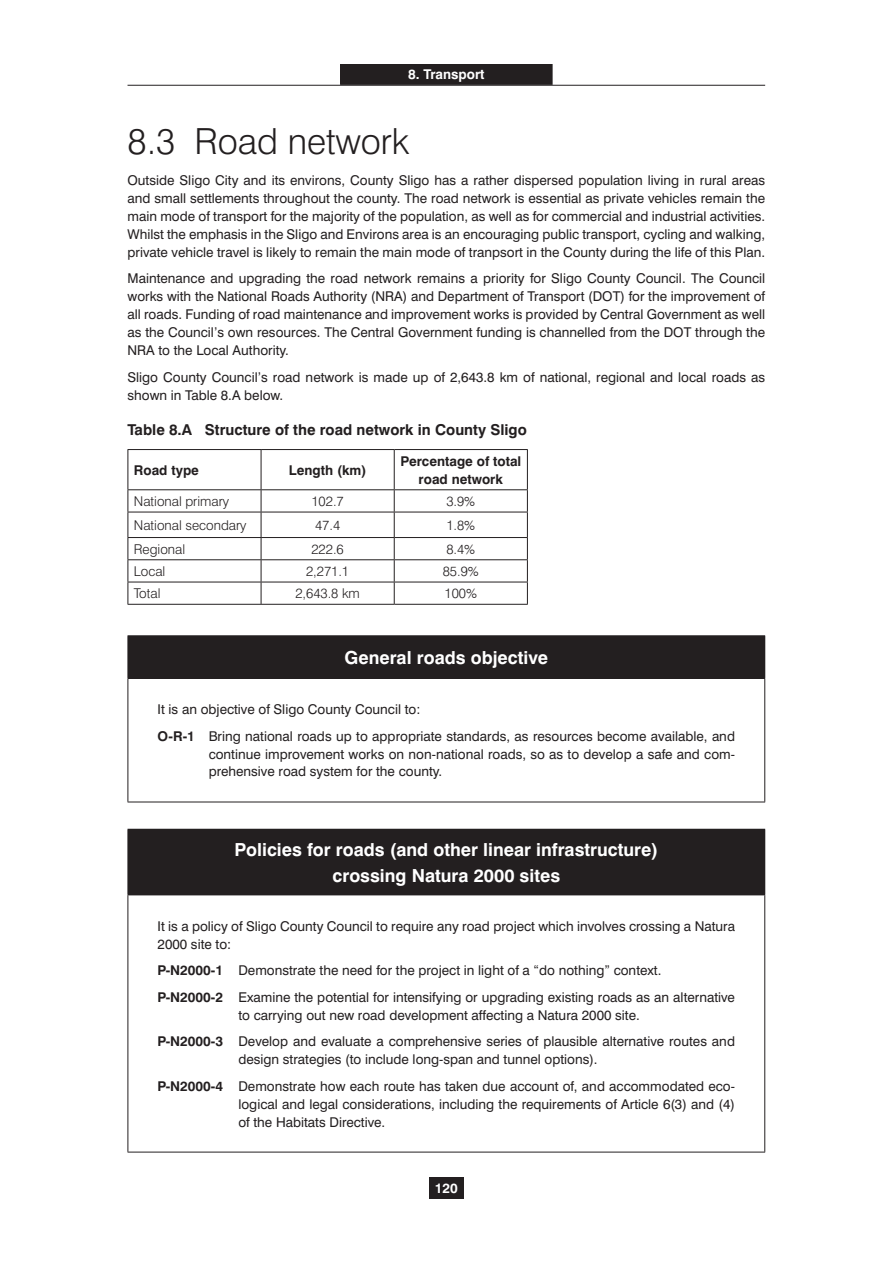
<style>
.page{position:relative;width:893px;height:1263px;background:#fff}
.page>*{position:absolute;margin:0;border:0;box-sizing:border-box;transform-origin:0 0}
.t1{font:300 36px "Swiss 721 BT";color:#231f20}
.t2{font:700 18px/26.5px "Swiss 721 BT";color:#fff;text-align:center}
.t3{font:700 15px "Swiss 721 BT";color:#231f20}
.t4{font:13.5px/18px "Swiss 721 BT";color:#231f20}
.t5{font:300 13.5px "Swiss 721 BT";color:#231f20}
.t6{font:700 13.5px/18px "Swiss 721 BT";color:#231f20;text-align:center}
.t7{font:700 13.5px "Swiss 721 BT";color:#fff}
.s1{font-weight:700}
</style>
<div class="page">
<hr style="left:128px;top:85px;width:637px;height:1px;background:#231f20">
<div style="left:341px;top:65px;width:211px;height:19px;background:#231f20"></div>
<div style="left:340px;top:64px;width:213px;height:21px;border:2px solid #231f20"></div>
<div style="left:429px;top:1177px;width:35px;height:22px;background:#231f20"></div>
<hr style="left:128px;top:449px;width:133px;height:1px;background:#231f20">
<hr style="left:128px;top:450px;width:1px;height:39px;background:#231f20">
<hr style="left:261px;top:449px;width:133px;height:1px;background:#231f20">
<hr style="left:261px;top:450px;width:1px;height:39px;background:#231f20">
<hr style="left:394px;top:449px;width:134px;height:1px;background:#231f20">
<hr style="left:394px;top:450px;width:1px;height:39px;background:#231f20">
<hr style="left:527px;top:450px;width:1px;height:39px;background:#231f20">
<hr style="left:128px;top:489px;width:133px;height:1px;background:#231f20">
<hr style="left:261px;top:489px;width:133px;height:1px;background:#231f20">
<hr style="left:394px;top:489px;width:134px;height:1px;background:#231f20">
<hr style="left:128px;top:512px;width:133px;height:1px;background:#231f20">
<hr style="left:261px;top:512px;width:133px;height:1px;background:#231f20">
<hr style="left:394px;top:512px;width:134px;height:1px;background:#231f20">
<hr style="left:128px;top:537px;width:133px;height:1px;background:#231f20">
<hr style="left:261px;top:537px;width:133px;height:1px;background:#231f20">
<hr style="left:394px;top:537px;width:134px;height:1px;background:#231f20">
<hr style="left:128px;top:559px;width:133px;height:1px;background:#231f20">
<hr style="left:261px;top:559px;width:133px;height:1px;background:#231f20">
<hr style="left:394px;top:559px;width:134px;height:1px;background:#231f20">
<hr style="left:128px;top:582px;width:133px;height:1px;background:#231f20">
<svg style="left:128px;top:490px;width:1px;height:114px"></svg>
<hr style="left:261px;top:582px;width:133px;height:1px;background:#231f20">
<svg style="left:261px;top:490px;width:1px;height:114px"></svg>
<hr style="left:394px;top:582px;width:134px;height:1px;background:#231f20">
<svg style="left:394px;top:490px;width:1px;height:114px"></svg>
<svg style="left:527px;top:490px;width:1px;height:114px"></svg>
<hr style="left:128px;top:604px;width:266px;height:1px;background:#231f20">
<hr style="left:394px;top:604px;width:134px;height:1px;background:#231f20">
<div style="left:128px;top:636px;width:637px;height:42px;background:#231f20"></div>
<hr style="left:128px;top:635px;width:637px;height:1px;background:#231f20">
<hr style="left:128px;top:678px;width:637px;height:1px;background:#231f20">
<hr style="left:128px;top:679px;width:1px;height:123px;background:#231f20">
<hr style="left:764px;top:679px;width:1px;height:123px;background:#231f20">
<hr style="left:128px;top:802px;width:637px;height:1px;background:#231f20">
<div style="left:128px;top:829px;width:637px;height:66px;background:#231f20"></div>
<hr style="left:128px;top:895px;width:637px;height:1px;background:#231f20">
<hr style="left:128px;top:895px;width:1px;height:257px;background:#231f20">
<hr style="left:764px;top:895px;width:1px;height:257px;background:#231f20">
<hr style="left:128px;top:1152px;width:637px;height:1px;background:#231f20">
<p class="t7" style="left:408px;top:69px;width:78px">8. Transport</p>
<h1 class="t1" style="left:128px;top:128px;width:283px">8.3 Road network</h1>
<p class="t4" style="left:128px;top:172px;width:639px;text-align:justify">Outside Sligo City and its environs, County Sligo has a rather dispersed population living in rural areas and small settlements throughout the county. The road network is essential as private vehicles remain the main mode of transport for the majority of the population, as well as for commercial and industrial activities.<br>Whilst the emphasis in the Sligo and Environs area is an encouraging public transport, cycling and walking, private vehicle travel is likely to remain the main mode of tranpsort in the County during the life of this Plan.</p>
<p class="t4" style="left:128px;top:271px;width:639px;text-align:justify">Maintenance and upgrading the road network remains a priority for Sligo County Council. The Council works with the National Roads Authority (NRA) and Department of Transport (DOT) for the improvement of all roads. Funding of road maintenance and improvement works is provided by Central Government as well as the Council’s own resources. The Central Government funding is channelled from the DOT through the NRA to the Local Authority.</p>
<p class="t4" style="left:128px;top:369px;width:639px">Sligo County Council’s road network is made up of 2,643.8 km of national, regional and local roads as shown in Table 8.A below.</p>
<p class="t3" style="left:128px;top:424px;width:401px">Table 8.A Structure of the road network in County Sligo</p>
<p class="t6" style="left:134px;top:462px;width:67px">Road type</p>
<p class="t6" style="left:289px;top:462px;width:79px">Length (km)</p>
<p class="t6" style="left:400px;top:453px;width:122px">Percentage of total road network</p>
<p class="t5" style="left:134px;top:496px;width:97px">National primary</p>
<p class="t5" style="left:311px;top:496px;width:34px">102.7</p>
<p class="t5" style="left:446px;top:496px;width:30px">3.9%</p>
<p class="t5" style="left:134px;top:520px;width:114px">National secondary</p>
<p class="t5" style="left:315px;top:520px;width:27px">47.4</p>
<p class="t5" style="left:446px;top:520px;width:30px">1.8%</p>
<p class="t5" style="left:134px;top:544px;width:53px">Regional</p>
<p class="t5" style="left:311px;top:544px;width:34px">222.6</p>
<p class="t5" style="left:446px;top:544px;width:30px">8.4%</p>
<p class="t5" style="left:134px;top:566px;width:33px">Local</p>
<p class="t5" style="left:306px;top:566px;width:45px">2,271.1</p>
<p class="t5" style="left:443px;top:566px;width:38px">85.9%</p>
<p class="t5" style="left:134px;top:589px;width:28px">Total</p>
<p class="t5" style="left:295px;top:589px;width:66px">2,643.8 km</p>
<p class="t5" style="left:444px;top:589px;width:34px">100%</p>
<h2 class="t2" style="left:344px;top:646px;width:205px">General roads objective</h2>
<p class="t4" style="left:158px;top:697px;width:579px;line-height:26.5px">It is an objective of Sligo County Council to:<br><span class="s1">O-R-1</span> Bring national roads up to appropriate standards, as resources become available, and</p>
<p class="t4" style="left:209px;top:746px;width:528px">continue improvement works on non-national roads, so as to develop a safe and com&shy;prehensive road system for the county.</p>
<h2 class="t2" style="left:235px;top:838px;width:425px">Policies for roads (and other linear infrastructure) crossing Natura 2000 sites</h2>
<p class="t4" style="left:158px;top:918px;width:579px">It is a policy of Sligo County Council to require any road project which involves crossing a Natura<br>2000 site to:</p>
<p class="t4" style="left:158px;top:958px;width:579px;line-height:26.5px"><span class="s1">P-N2000-1</span> Demonstrate the need for the project in light of a “do nothing” context.<br><span class="s1">P-N2000-2</span> Examine the potential for intensifying or upgrading existing roads as an alternative</p>
<p class="t4" style="left:158px;top:1003px;width:579px;line-height:26.5px;text-indent:81px">to carrying out new road development affecting a Natura 2000 site.<br><span class="s1">P-N2000-3</span> Develop and evaluate a comprehensive series of plausible alternative routes and</p>
<p class="t4" style="left:158px;top:1047px;width:579px;line-height:26.5px;text-indent:81px">design strategies (to include long-span and tunnel options).<br><span class="s1">P-N2000-4</span> Demonstrate how each route has taken due account of, and accommodated eco-</p>
<p class="t4" style="left:238px;top:1096px;width:498px">logical and legal considerations, including the requirements of Article 6(3) and (4) of the Habitats Directive.</p>
<p class="t7" style="left:435px;top:1183px;width:24px">120</p>
</div>
